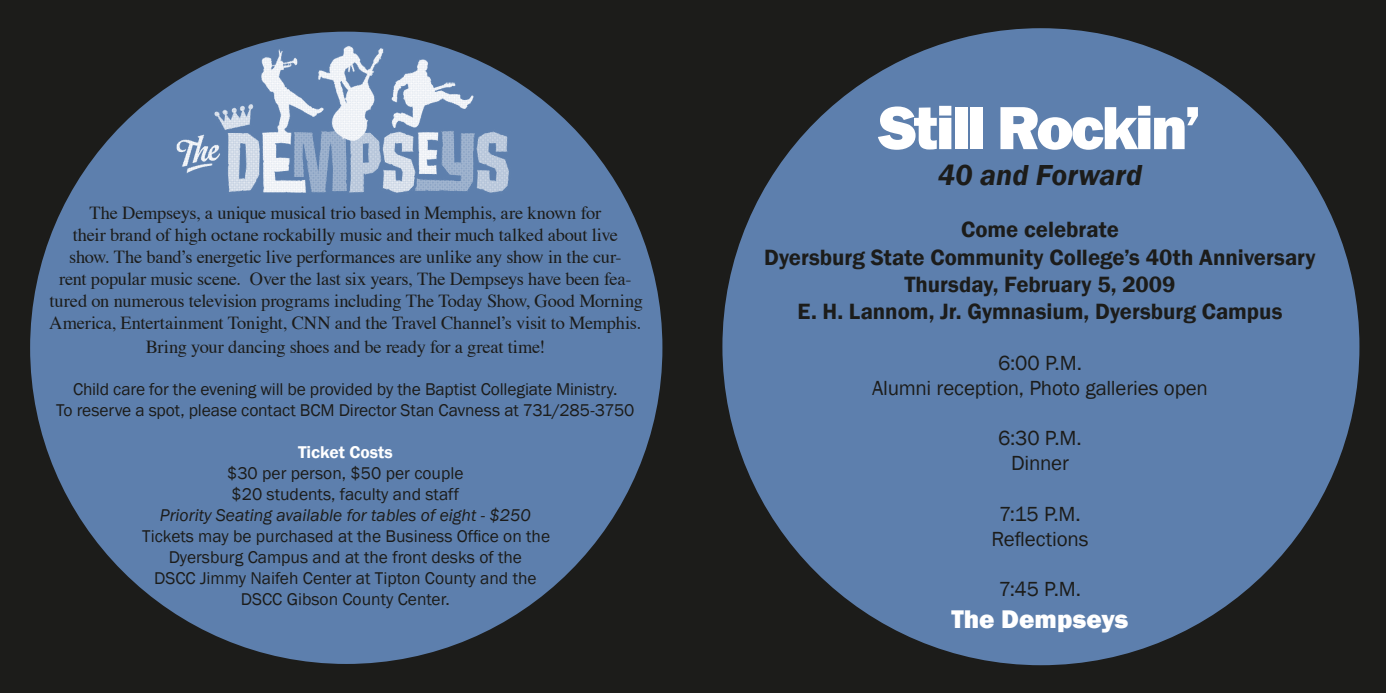
<style>
.page{position:relative;width:1386px;height:693px;background:#1c1c1a}
.page>*{position:absolute;margin:0;border:0;box-sizing:border-box;transform-origin:0 0}
.t1{font:800 63px "Franklin Gothic";letter-spacing:-.045em;color:#fff}
.t2{font:italic 600 29.75px "Franklin Gothic";color:#1c1c1a}
.t3{font:800 26.25px "Franklin Gothic";color:#fff}
.t4{font:600 22.75px/27.3px "Franklin Gothic";color:#1c1c1a;text-align:center}
.t5{font:21px/25.2px "Franklin Gothic";letter-spacing:-.01em;color:#1c1c1a;text-align:center}
.t6{font:18.38px/22.2px "Times";letter-spacing:-.015em;color:#1c1c1a;text-align:center}
.t7{font:17.5px/21px "Franklin Gothic";color:#1c1c1a;text-align:center}
.t8{font:italic 17.5px "Franklin Gothic";color:#1c1c1a}
.t9{font:600 17.5px "Franklin Gothic";color:#fff}
</style>
<div class="page">
<div style="left:30px;top:32px;width:632px;height:632px;background:#5d7fad;border-radius:50%"></div>
<img style="left:176px;top:35px;width:359px;height:158px">
<div style="left:722px;top:27px;width:638px;height:639px;background:#5d7fad;border-radius:50%"></div>
<p class="t6" style="left:49px;top:203px;width:595px">The Dempseys, a unique musical trio based in Memphis, are known for<br>their brand of high octane rockabilly music and their much talked about live<br>show. The band’s energetic live performances are unlike any show in the cur-<br>rent popular music scene. Over the last six years, The Dempseys have been fea&shy;tured on numerous television programs including The Today Show, Good Morning America, Entertainment Tonight, CNN and the Travel Channel’s visit to Memphis.<br>Bring your dancing shoes and be ready for a great time!</p>
<p class="t7" style="left:56px;top:379px;width:580px">Child care for the evening will be provided by the Baptist Collegiate Ministry.<br>To reserve a spot, please contact BCM Director Stan Cavness at 731/285-3750</p>
<p class="t9" style="left:298px;top:441px;width:96px">Ticket Costs</p>
<p class="t7" style="left:227px;top:463px;width:238px;text-align:left">$30 per person, $50 per couple $20 students, faculty and staff</p>
<p class="t8" style="left:160px;top:504px;width:372px">Priority Seating available for tables of eight - $250</p>
<p class="t7" style="left:142px;top:526px;width:409px">Tickets may be purchased at the Business Office on the Dyersburg Campus and at the front desks of the<br>DSCC Jimmy Naifeh Center at Tipton County and the DSCC Gibson County Center.</p>
<h1 class="t1" style="left:879px;top:87px;width:324px">Still Rockin’</h1>
<h2 class="t2" style="left:938px;top:156px;width:206px">40 and Forward</h2>
<p class="t4" style="left:764px;top:216px;width:553px">Come celebrate<br>Dyersburg State Community College’s 40th Anniversary Thursday, February 5, 2009<br>E. H. Lannom, Jr. Gymnasium, Dyersburg Campus</p>
<p class="t5" style="left:872px;top:350px;width:337px">6:00 P.M.<br>Alumni reception, Photo galleries open</p>
<p class="t5" style="left:998px;top:426px;width:85px">6:30 P.M.<br>Dinner</p>
<p class="t5" style="left:991px;top:502px;width:99px">7:15 P.M.<br>Reflections</p>
<p class="t5" style="left:999px;top:577px;width:84px">7:45 P.M.</p>
<h3 class="t3" style="left:952px;top:602px;width:178px">The Dempseys</h3>
</div>
